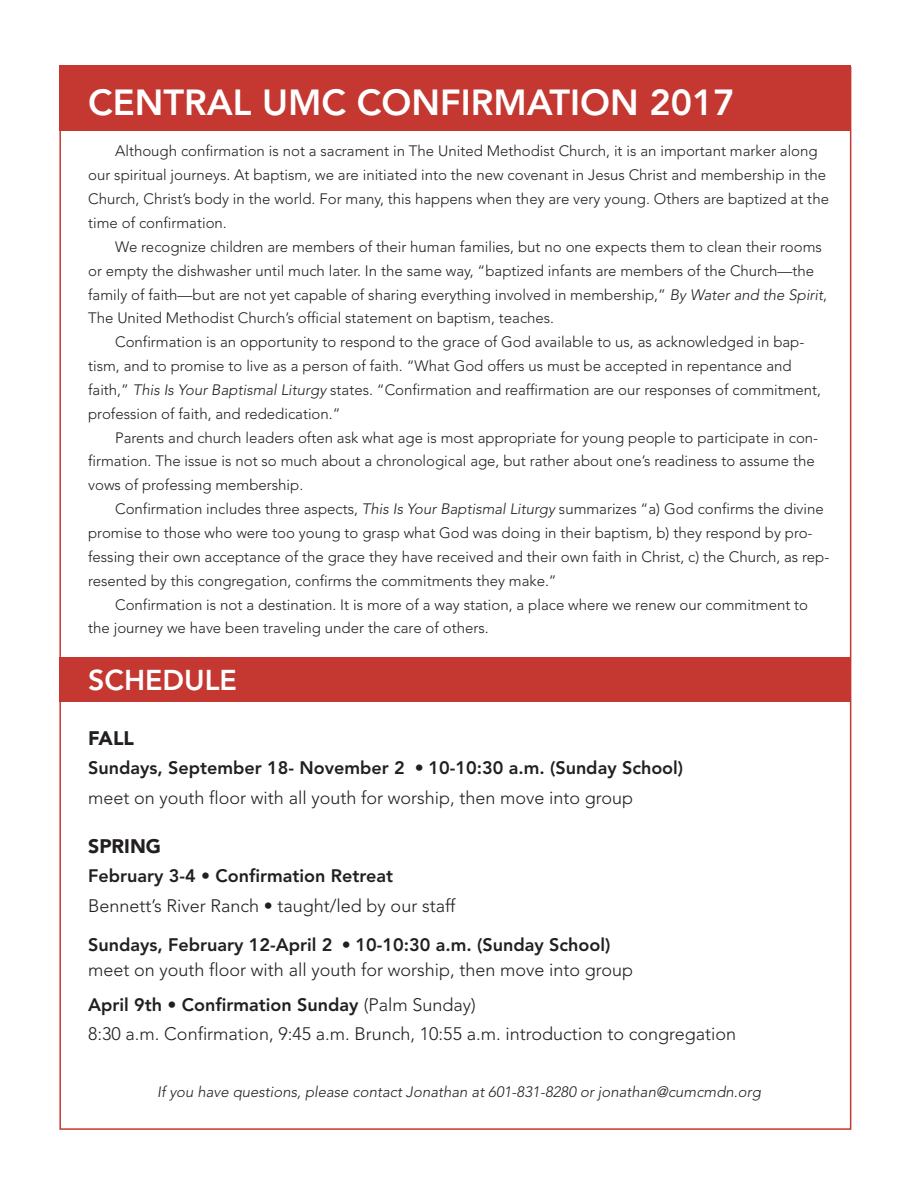
<style>
.page{position:relative;width:918px;height:1188px;background:#fff}
.page>*{position:absolute;margin:0;border:0;box-sizing:border-box;transform-origin:0 0}
.t1{font:800 36px "Avenir";color:#fff}
.t2{font:800 28.5px "Avenir";color:#fff}
.t3{font:900 19.5px "Avenir";color:#231f20}
.t4{font:300 18px/30.2px "Avenir";color:#231f20}
.t5{font:800 18px/38.7px "Avenir";color:#231f20}
.t6{font:300 15px/23.9px "Avenir";color:#231f20}
.t7{font:italic 300 15px "Avenir";color:#231f20}
.s1{font-style:italic}
.s2{font-weight:800}
.s3{font-weight:300}
</style>
<div class="page">
<div style="left:59px;top:658px;width:792px;height:44px;background:#c43831"></div>
<div style="left:59px;top:66px;width:792px;height:65px;background:#c43831"></div>
<h1 class="t1" style="left:88px;top:74px;width:648px">CENTRAL UMC CONFIRMATION 2017</h1>
<p class="t6" style="left:88px;top:139px;width:742px;text-indent:27px">Although confirmation is not a sacrament in The United Methodist Church, it is an important marker along our spiritual journeys. At baptism, we are initiated into the new covenant in Jesus Christ and membership in the Church, Christ’s body in the world. For many, this happens when they are very young. Others are baptized at the time of confirmation.</p>
<p class="t6" style="left:115px;top:235px;width:708px">We recognize children are members of their human families, but no one expects them to clean their rooms</p>
<p class="t6" style="left:88px;top:259px;width:728px">or empty the dishwasher until much later. In the same way, “baptized infants are members of the Church—the</p>
<p class="t6" style="left:88px;top:282px;width:740px">family of faith—but are not yet capable of sharing everything involved in membership,” <span class="s1">By Water and the Spirit</span>,</p>
<p class="t6" style="left:88px;top:306px;width:468px">The United Methodist Church’s official statement on baptism, teaches.</p>
<p class="t6" style="left:115px;top:330px;width:691px">Confirmation is an opportunity to respond to the grace of God available to us, as acknowledged in bap-</p>
<p class="t6" style="left:88px;top:354px;width:705px">tism, and to promise to live as a person of faith. “What God offers us must be accepted in repentance and</p>
<p class="t6" style="left:88px;top:378px;width:734px">faith,” <span class="s1">This Is Your Baptismal Liturgy</span> states. “Confirmation and reaffirmation are our responses of commitment,</p>
<p class="t6" style="left:88px;top:402px;width:254px">profession of faith, and rededication.”</p>
<p class="t6" style="left:115px;top:426px;width:705px">Parents and church leaders often ask what age is most appropriate for young people to participate in con-</p>
<p class="t6" style="left:88px;top:449px;width:728px">firmation. The issue is not so much about a chronological age, but rather about one’s readiness to assume the</p>
<p class="t6" style="left:88px;top:473px;width:217px">vows of professing membership.</p>
<p class="t6" style="left:115px;top:497px;width:710px">Confirmation includes three aspects, <span class="s1">This Is Your Baptismal Liturgy</span> summarizes “a) God confirms the divine</p>
<p class="t6" style="left:88px;top:521px;width:726px">promise to those who were too young to grasp what God was doing in their baptism, b) they respond by pro-</p>
<p class="t6" style="left:88px;top:545px;width:743px">fessing their own acceptance of the grace they have received and their own faith in Christ, c) the Church, as rep-</p>
<p class="t6" style="left:88px;top:569px;width:470px">resented by this congregation, confirms the commitments they make.”</p>
<p class="t6" style="left:115px;top:593px;width:695px">Confirmation is not a destination. It is more of a way station, a place where we renew our commitment to</p>
<p class="t6" style="left:88px;top:616px;width:402px">the journey we have been traveling under the care of others.</p>
<h2 class="t2" style="left:88px;top:658px;width:150px">SCHEDULE</h2>
<h3 class="t3" style="left:88px;top:730px;width:47px">FALL</h3>
<p class="t4" style="left:88px;top:753px;width:597px"><span class="s2">Sundays, September 18- November 2</span> • <span class="s2">10-10:30 a.m. (Sunday School) </span>meet on youth floor with all youth for worship, then move into group</p>
<h3 class="t3" style="left:88px;top:838px;width:74px">SPRING</h3>
<p class="t5" style="left:88px;top:858px;width:306px">February 3-4 • Confirmation Retreat</p>
<p class="t5" style="left:88px;top:887px;width:524px"><span class="s3">Bennett’s River Ranch • taught/led by our staff<br></span>Sundays, February 12-April 2 <span class="s3">•</span> 10-10:30 a.m. (Sunday School)</p>
<p class="t4" style="left:88px;top:952px;width:547px;line-height:35.5px">meet on youth floor with all youth for worship, then move into group<br><span class="s2">April 9th • Confirmation Sunday</span> (Palm Sunday)</p>
<p class="t4" style="left:88px;top:1019px;width:650px">8:30 a.m. Confirmation, 9:45 a.m. Brunch, 10:55 a.m. introduction to congregation</p>
<p class="t7" style="left:157px;top:1083px;width:605px">If you have questions, please contact Jonathan at 601-831-8280 or jonathan@cumcmdn.org</p>
</div>
